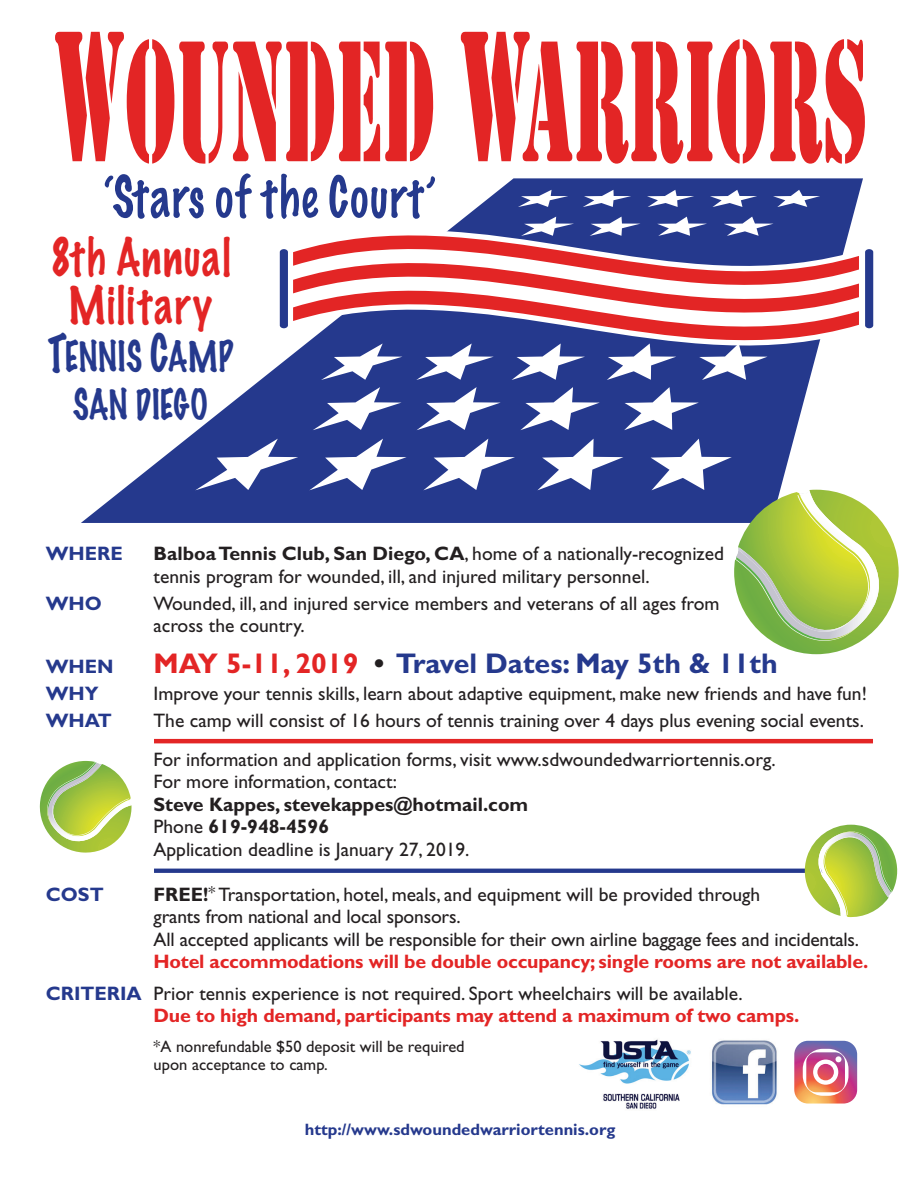
<style>
.page{position:relative;width:918px;height:1188px;background:#fff}
.page>*{position:absolute;margin:0;border:0;box-sizing:border-box;transform-origin:0 0}
.t1{font:100 47.25px/48px "Marker Felt";letter-spacing:.05em;color:#e32525;text-align:center;scale:.84 1}
.t2{font:100 38.1px/48px "Marker Felt";color:#25398d;text-align:center;scale:.84 1}
.t3{font:700 28.5px "Gill Sans";color:#25398d}
.t4{font:19.5px/22.5px "Gill Sans";color:#231f20}
.t5{font:700 19.5px/31.5px "Gill Sans";letter-spacing:-.01em;color:#e32525}
.t6{font:700 19.5px/22.5px "Gill Sans";color:#231f20}
.t7{font:700 19.5px "Gill Sans";color:#25398d}
.t8{font:16.5px/18px "Gill Sans";color:#231f20}
.t9{font:700 16.5px "Gill Sans";color:#25398d}
.s1{font-size:47.25px}
.s2{font-weight:700}
.s3{color:#e32525}
.s4{color:#231f20}
.s5{font-weight:400}
.s6{color:#25398d}
.s7{font-weight:400;color:#231f20}
</style>
<div class="page">
<hr style="left:154px;top:739px;width:719px;height:4px;background:#e32525">
<svg style="left:154px;top:869px;width:645px;height:4px;background:#293d8f"></svg>
<svg style="left:81px;top:178px;width:782px;height:345px"></svg>
<svg style="left:195px;top:439px;width:103px;height:51px"></svg>
<svg style="left:309px;top:439px;width:98px;height:51px"></svg>
<svg style="left:423px;top:439px;width:92px;height:51px"></svg>
<svg style="left:537px;top:439px;width:86px;height:51px"></svg>
<svg style="left:313px;top:390px;width:89px;height:40px"></svg>
<svg style="left:417px;top:390px;width:84px;height:40px"></svg>
<svg style="left:520px;top:390px;width:80px;height:40px"></svg>
<svg style="left:624px;top:390px;width:75px;height:40px"></svg>
<svg style="left:289px;top:186px;width:574px;height:204px;fill:#25398d"></svg>
<svg style="left:293px;top:194px;width:566px;height:27px;fill:#25398d"></svg>
<svg style="left:293px;top:221px;width:566px;height:28px;fill:#25398d"></svg>
<svg style="left:293px;top:249px;width:566px;height:131px"></svg>
<svg style="left:280px;top:249px;width:8px;height:79px"></svg>
<svg style="left:865px;top:249px;width:8px;height:79px"></svg>
<svg style="left:55px;top:31px;width:379px;height:133px"></svg>
<svg style="left:461px;top:31px;width:404px;height:133px"></svg>
<svg style="left:105px;top:174px;width:99px;height:45px"></svg>
<svg style="left:216px;top:173px;width:36px;height:46px"></svg>
<svg style="left:260px;top:174px;width:58px;height:45px"></svg>
<svg style="left:329px;top:175px;width:106px;height:44px"></svg>
<svg style="left:651px;top:439px;width:248px;height:215px"></svg>
<svg style="left:39px;top:761px;width:93px;height:92px"></svg>
<svg style="left:799px;top:825px;width:99px;height:93px"></svg>
<svg style="left:794px;top:1041px;width:63px;height:63px"></svg>
<img style="left:579px;top:1039px;width:112px;height:70px">
<img style="left:712px;top:1040px;width:65px;height:65px">
<h1 class="t1" style="left:50px;top:232px;width:216px">8th Annual<br>Military</h1>
<h2 class="t2" style="left:48px;top:332px;width:221px"><span class="s1">T</span>ENNIS <span class="s1">C</span>AMP<br>SAN DIEGO</h2>
<p class="t7" style="left:46px;top:542px;width:78px">WHERE</p>
<p class="t4" style="left:154px;top:542px;width:572px"><span class="s2">Balboa Tennis Club, San Diego, CA</span>, home of a nationally-recognized tennis program for wounded, ill, and injured military personnel.</p>
<p class="t7" style="left:46px;top:592px;width:58px">WHO</p>
<p class="t4" style="left:154px;top:592px;width:567px">Wounded, ill, and injured service members and veterans of all ages from across the country.</p>
<p class="t7" style="left:46px;top:655px;width:69px">WHEN</p>
<h3 class="t3" style="left:154px;top:646px;width:626px"><span class="s3">MAY 5-11, 2019</span> <span class="s4">•</span> Travel Dates: May 5th &amp; 11th</h3>
<p class="t7" style="left:46px;top:682px;width:54px">WHY</p>
<p class="t4" style="left:154px;top:682px;width:715px">Improve your tennis skills, learn about adaptive equipment, make new friends and have fun!</p>
<p class="t7" style="left:46px;top:709px;width:67px">WHAT</p>
<p class="t4" style="left:154px;top:701px;width:712px;line-height:39px">The camp will consist of 16 hours of tennis training over 4 days plus evening social events.<br>For information and application forms, visit www.sdwoundedwarriortennis.org.</p>
<p class="t4" style="left:154px;top:770px;width:245px">For more information, contact:</p>
<p class="t6" style="left:154px;top:793px;width:376px">Steve Kappes, stevekappes@hotmail.com<br><span class="s5">Phone</span> 619-948-4596<br><span class="s5">Application deadline is January 27, 2019.</span></p>
<p class="t7" style="left:46px;top:883px;width:59px">COST</p>
<p class="t4" style="left:154px;top:883px;width:707px"><span class="s2">FREE!</span><sup>*</sup> Transportation, hotel, meals, and equipment will be provided through<br>grants from national and local sponsors.<br>All accepted applicants will be responsible for their own airline baggage fees and incidentals.</p>
<p class="t5" style="left:46px;top:946px;width:824px;text-indent:108px">Hotel accommodations will be double occupancy; single rooms are not available.<br><span class="s6">CRITERIA</span> <span class="s7">Prior tennis experience is not required. Sport wheelchairs will be available.</span></p>
<p class="t5" style="left:154px;top:1000px;width:647px">Due to high demand, participants may attend a maximum of two camps.</p>
<p class="t8" style="left:154px;top:1038px;width:313px">*A nonrefundable $50 deposit will be required upon acceptance to camp.</p>
<p class="t9" style="left:305px;top:1120px;width:312px">http://www.sdwoundedwarriortennis.org</p>
</div>
